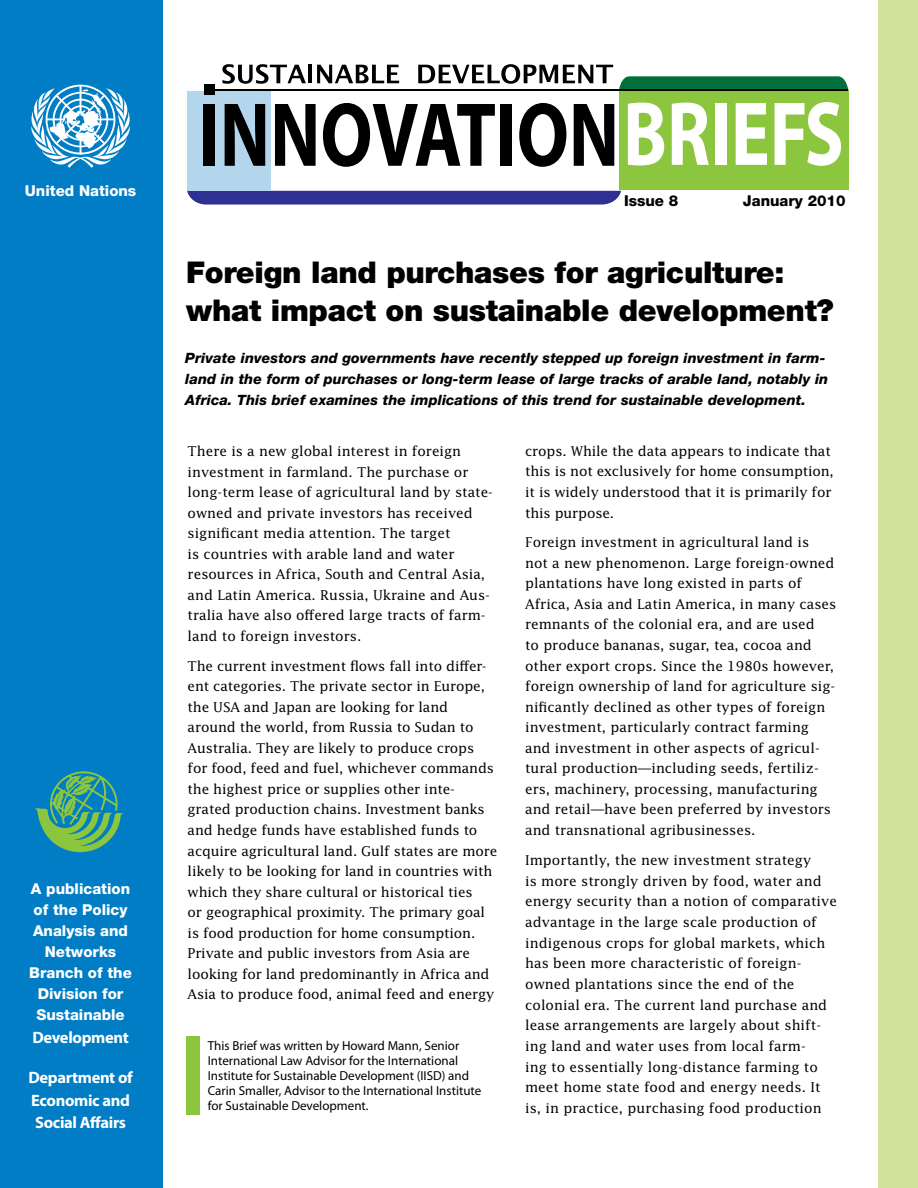
<style>
.page{position:relative;width:918px;height:1188px;background:#fff}
.page>*{position:absolute;margin:0;border:0;box-sizing:border-box;transform-origin:0 0}
.t1{font:900 30px/37.5px "Helvetica Neue LT Std";letter-spacing:-.01em;color:#000}
.t2{font:700 16.5px/22.5px "Myriad Pro";letter-spacing:-.02em;color:#fff}
.t3{font:800 15px/21px "Helvetica Neue LT Std";color:#fff;text-align:center}
.t4{font:800 15px "Helvetica Neue LT Std";color:#000}
.t5{font:italic 800 14.25px/21px "Helvetica Neue LT Std";letter-spacing:.005em;color:#000}
.t6{font:13.5px/20.5px "Lucida Std";color:#000}
.t7{font:13.05px/15px "Myriad Pro";color:#000}
</style>
<div class="page">
<div style="left:619px;top:89px;width:229px;height:101px;background:#8cc63f"></div>
<svg style="left:619px;top:76px;width:229px;height:13px;background:#0c7644"></svg>
<svg style="left:187px;top:191px;width:434px;height:14px;background:#393c97"></svg>
<div style="left:187px;top:91px;width:84px;height:100px;background:#b3d6ed"></div>
<svg style="left:628px;top:103px;width:36px;height:63px"></svg>
<svg style="left:672px;top:103px;width:37px;height:62px"></svg>
<div style="left:715px;top:103px;width:11px;height:62px;background:#fff"></div>
<svg style="left:736px;top:103px;width:31px;height:62px"></svg>
<svg style="left:775px;top:102px;width:66px;height:64px"></svg>
<div style="left:204px;top:104px;width:11px;height:62px;background:#000"></div>
<svg style="left:225px;top:104px;width:40px;height:62px"></svg>
<svg style="left:275px;top:104px;width:41px;height:62px"></svg>
<svg style="left:323px;top:103px;width:172px;height:64px"></svg>
<div style="left:501px;top:104px;width:11px;height:62px;background:#000"></div>
<svg style="left:519px;top:103px;width:47px;height:64px"></svg>
<svg style="left:574px;top:104px;width:40px;height:62px"></svg>
<hr style="left:205px;top:89px;width:643px;height:2px;background:#000">
<div style="left:204px;top:84px;width:11px;height:11px;background:#000"></div>
<svg style="left:222px;top:64px;width:84px;height:20px"></svg>
<hr style="left:309px;top:65px;width:3px;height:18px;background:#000">
<svg style="left:317px;top:65px;width:82px;height:18px"></svg>
<svg style="left:418px;top:64px;width:195px;height:20px"></svg>
<div style="left:186px;top:1036px;width:14px;height:79px;background:#8cc63f"></div>
<div style="left:0;top:0;width:163px;height:1188px;background:#007dc5"></div>
<svg style="left:31px;top:85px;width:99px;height:83px"></svg>
<img style="left:35px;top:771px;width:89px;height:82px">
<div style="left:878px;top:0;width:40px;height:1188px;background:#d1e39a"></div>
<p class="t3" style="left:25px;top:180px;width:113px">United Nations</p>
<p class="t3" style="left:29px;top:878px;width:104px">A publication of the Policy<br>Analysis and<br>Networks<br>Branch of the<br>Division for<br>Sustainable</p>
<p class="t2" style="left:32px;top:1026px;width:98px">Development</p>
<p class="t2" style="left:28px;top:1066px;width:106px">Department of<br>Economic and<br>Social Affairs</p>
<p class="t4" style="left:624px;top:192px;width:56px">Issue 8</p>
<p class="t4" style="left:743px;top:192px;width:104px">January 2010</p>
<h1 class="t1" style="left:186px;top:254px;width:649px">Foreign land purchases for agriculture: what impact on sustainable development?</h1>
<p class="t5" style="left:185px;top:347px;width:644px">Private investors and governments have recently stepped up foreign investment in farm&shy;land in the form of purchases or long-term lease of large tracks of arable land, notably in<br>Africa. This brief examines the implications of this trend for sustainable development.</p>
<p class="t6" style="left:188px;top:441px;width:307px">There is a new global interest in foreign investment in farmland. The purchase or long-term lease of agricultural land by state&shy;owned and private investors has received significant media attention. The target<br>is countries with arable land and water resources in Africa, South and Central Asia, and Latin America. Russia, Ukraine and Aus&shy;tralia have also offered large tracts of farm&shy;land to foreign investors.</p>
<p class="t6" style="left:188px;top:655px;width:311px">The current investment flows fall into differ&shy;ent categories. The private sector in Europe, the USA and Japan are looking for land around the world, from Russia to Sudan to Australia. They are likely to produce crops for food, feed and fuel, whichever commands the highest price or supplies other inte&shy;grated production chains. Investment banks and hedge funds have established funds to acquire agricultural land. Gulf states are more likely to be looking for land in countries with which they share cultural or historical ties<br>or geographical proximity. The primary goal is food production for home consumption.<br>Private and public investors from Asia are looking for land predominantly in Africa and Asia to produce food, animal feed and energy</p>
<p class="t7" style="left:208px;top:1038px;width:275px">This Brief was written by Howard Mann, Senior International Law Advisor for the International Institute for Sustainable Development (IISD) and Carin Smaller, Advisor to the International Institute for Sustainable Development.</p>
<p class="t6" style="left:525px;top:440px;width:310px">crops. While the data appears to indicate that this is not exclusively for home consumption, it is widely understood that it is primarily for this purpose.</p>
<p class="t6" style="left:525px;top:532px;width:313px">Foreign investment in agricultural land is<br>not a new phenomenon. Large foreign-owned plantations have long existed in parts of Africa, Asia and Latin America, in many cases remnants of the colonial era, and are used<br>to produce bananas, sugar, tea, cocoa and other export crops. Since the 1980s however, foreign ownership of land for agriculture sig&shy;nificantly declined as other types of foreign investment, particularly contract farming and investment in other aspects of agricul&shy;tural production—including seeds, fertiliz&shy;ers, machinery, processing, manufacturing and retail—have been preferred by investors and transnational agribusinesses.</p>
<p class="t6" style="left:525px;top:849px;width:313px">Importantly, the new investment strategy<br>is more strongly driven by food, water and energy security than a notion of comparative advantage in the large scale production of indigenous crops for global markets, which has been more characteristic of foreign&shy;owned plantations since the end of the colonial era. The current land purchase and lease arrangements are largely about shift&shy;ing land and water uses from local farm-<br>ing to essentially long-distance farming to meet home state food and energy needs. It is, in practice, purchasing food production</p>
</div>
